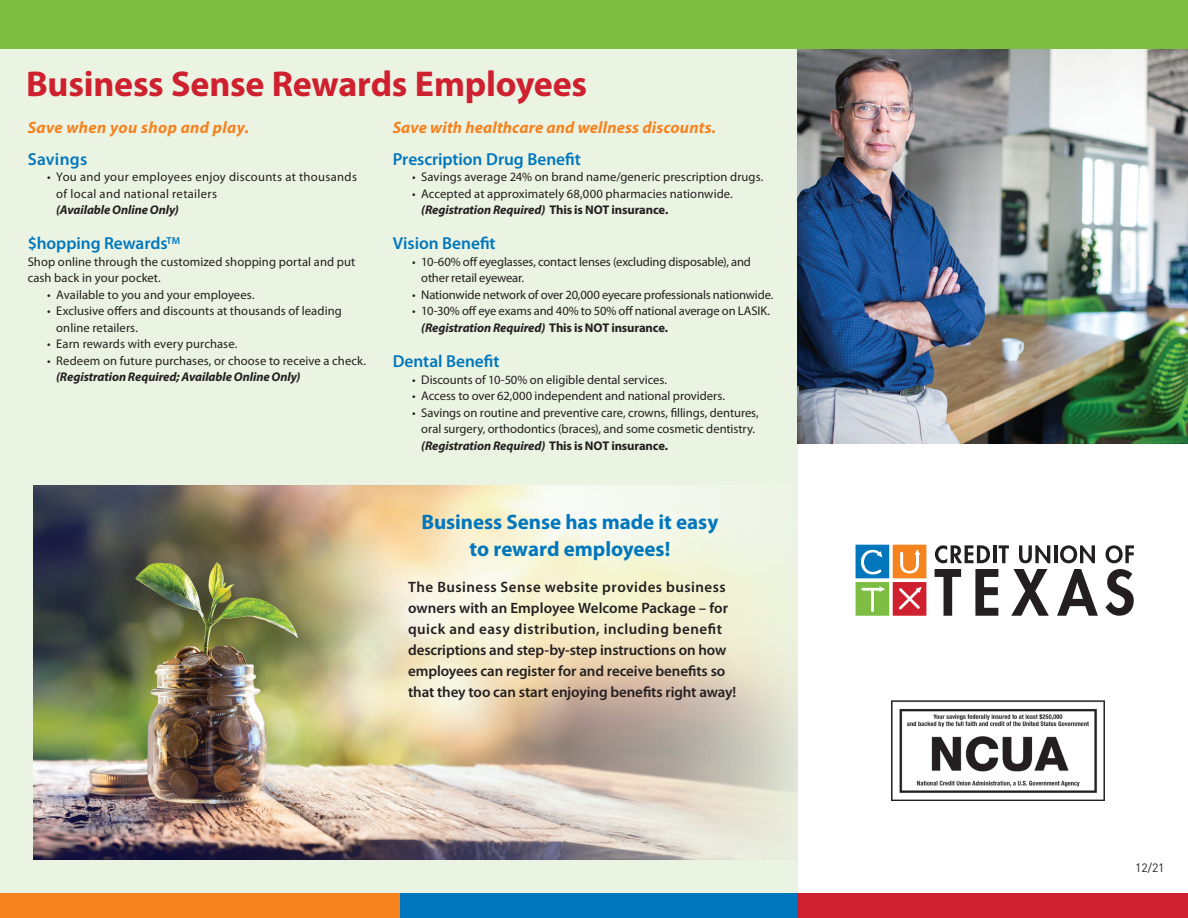
<style>
.page{position:relative;width:1188px;height:918px;background:#fff}
.page>*{position:absolute;margin:0;border:0;box-sizing:border-box;transform-origin:0 0}
.t1{font:700 36px "Myriad Pro";letter-spacing:-.005em;color:#cf202f}
.t2{font:700 21px/27px "Myriad Pro";letter-spacing:-.005em;color:#0077bd;text-align:center}
.t3{font:600 17.4px "Myriad Pro";letter-spacing:-.005em;color:#0077bd}
.t4{font:600 17.4px "Myriad Pro";letter-spacing:.015em;color:#0077bd}
.t5{font:italic 700 16.5px "Myriad Pro";letter-spacing:.01em;color:#f58320}
.t6{font:600 15px/21px "Myriad Pro";color:#231f20}
.t7{font:12.6px/16.5px "Myriad Pro";color:#231f20}
.t8{font:12.6px/16.5px "Myriad Pro";letter-spacing:.025em;color:#231f20}
.t9{font:italic 700 12.6px "Myriad Pro";letter-spacing:-.005em;color:#231f20}
.t10{font:12px "DIN";color:#231f20}
.s1{font-weight:700;font-style:italic}
.s2{font-weight:700}
</style>
<div class="page">
<div style="left:0;top:35px;width:797px;height:883px;background:#ebf3e2"></div>
<svg style="left:856px;top:545px;width:70px;height:71px"></svg>
<svg style="left:935px;top:569px;width:26px;height:47px"></svg>
<svg style="left:975px;top:569px;width:23px;height:47px"></svg>
<svg style="left:1011px;top:569px;width:38px;height:47px"></svg>
<svg style="left:1057px;top:569px;width:41px;height:47px"></svg>
<svg style="left:1105px;top:569px;width:29px;height:47px"></svg>
<svg style="left:935px;top:545px;width:55px;height:18px"></svg>
<hr style="left:993px;top:545px;width:3px;height:18px;background:#231f20">
<svg style="left:999px;top:545px;width:10px;height:18px"></svg>
<svg style="left:1019px;top:545px;width:31px;height:18px"></svg>
<hr style="left:1054px;top:545px;width:3px;height:18px;background:#231f20">
<svg style="left:1060px;top:545px;width:35px;height:18px"></svg>
<svg style="left:1106px;top:545px;width:28px;height:18px"></svg>
<img style="left:797px;top:49px;width:391px;height:394px">
<img style="left:34px;top:486px;width:763px;height:374px">
<div style="left:0;top:0;width:1188px;height:49px;background:#7dbd41"></div>
<div style="left:0;top:893px;width:400px;height:25px;background:#f58320"></div>
<div style="left:400px;top:893px;width:397px;height:25px;background:#0077bd"></div>
<div style="left:797px;top:893px;width:391px;height:25px;background:#cf202f"></div>
<img style="left:891px;top:700px;width:213px;height:101px">
<h1 class="t1" style="left:26px;top:60px;width:563px">Business Sense Rewards Employees</h1>
<h3 class="t5" style="left:393px;top:116px;width:325px">Save with healthcare and wellness discounts.</h3>
<h3 class="t3" style="left:393px;top:148px;width:190px">Prescription Drug Benefit</h3>
<p class="t7" style="left:412px;top:168px;width:353px">• Savings average 24% on brand name/generic prescription drugs.</p>
<p class="t7" style="left:421px;top:185px;width:313px;text-indent:-9px">• Accepted at approximately 68,000 pharmacies nationwide. <span class="s1">(Registration Required)</span> <span class="s2">This is NOT insurance.</span></p>
<h3 class="t3" style="left:393px;top:233px;width:104px">Vision Benefit</h3>
<p class="t7" style="left:421px;top:253px;width:331px;text-indent:-9px">• 10-60% off eyeglasses, contact lenses (excluding disposable), and other retail eyewear.</p>
<p class="t7" style="left:412px;top:286px;width:363px">• Nationwide network of over 20,000 eyecare professionals nationwide.</p>
<p class="t7" style="left:421px;top:303px;width:350px;text-indent:-9px">• 10-30% off eye exams and 40% to 50% off national average on LASIK. <span class="s1">(Registration Required)</span> <span class="s2">This is NOT insurance.</span></p>
<h3 class="t3" style="left:393px;top:350px;width:108px">Dental Benefit</h3>
<p class="t7" style="left:412px;top:371px;width:256px">• Discounts of 10-50% on eligible dental services.</p>
<p class="t7" style="left:412px;top:388px;width:314px">• Access to over 62,000 independent and national providers.</p>
<p class="t7" style="left:421px;top:404px;width:339px;text-indent:-9px">• Savings on routine and preventive care, crowns, fillings, dentures, oral surgery, orthodontics (braces), and some cosmetic dentistry. <span class="s1">(Registration Required)</span> <span class="s2">This is NOT insurance.</span></p>
<h3 class="t5" style="left:28px;top:116px;width:223px">Save when you shop and play.</h3>
<h3 class="t4" style="left:28px;top:148px;width:61px">Savings</h3>
<p class="t8" style="left:56px;top:168px;width:302px;text-indent:-9px">• You and your employees enjoy discounts at thousands of local and national retailers</p>
<p class="t9" style="left:56px;top:202px;width:124px">(Available Online Only)</p>
<h3 class="t3" style="left:28px;top:233px;width:154px">$hopping Rewards<sup>TM</sup></h3>
<p class="t7" style="left:28px;top:253px;width:329px">Shop online through the customized shopping portal and put cash back in your pocket.</p>
<p class="t7" style="left:47px;top:286px;width:209px">• Available to you and your employees.</p>
<p class="t7" style="left:56px;top:303px;width:287px;text-indent:-9px">• Exclusive offers and discounts at thousands of leading online retailers.</p>
<p class="t7" style="left:47px;top:336px;width:192px">• Earn rewards with every purchase.</p>
<p class="t7" style="left:47px;top:352px;width:320px">• Redeem on future purchases, or choose to receive a check.</p>
<p class="t9" style="left:56px;top:369px;width:246px">(Registration Required; Available Online Only)</p>
<h2 class="t2" style="left:421px;top:507px;width:298px">Business Sense has made it easy to reward employees!</h2>
<p class="t6" style="left:408px;top:576px;width:330px">The Business Sense website provides business owners with an Employee Welcome Package – for quick and easy distribution, including benefit descriptions and step-by-step instructions on how employees can register for and receive benefits so that they too can start enjoying benefits right away!</p>
<p class="t10" style="left:1135px;top:860px;width:31px">12/21</p>
</div>
